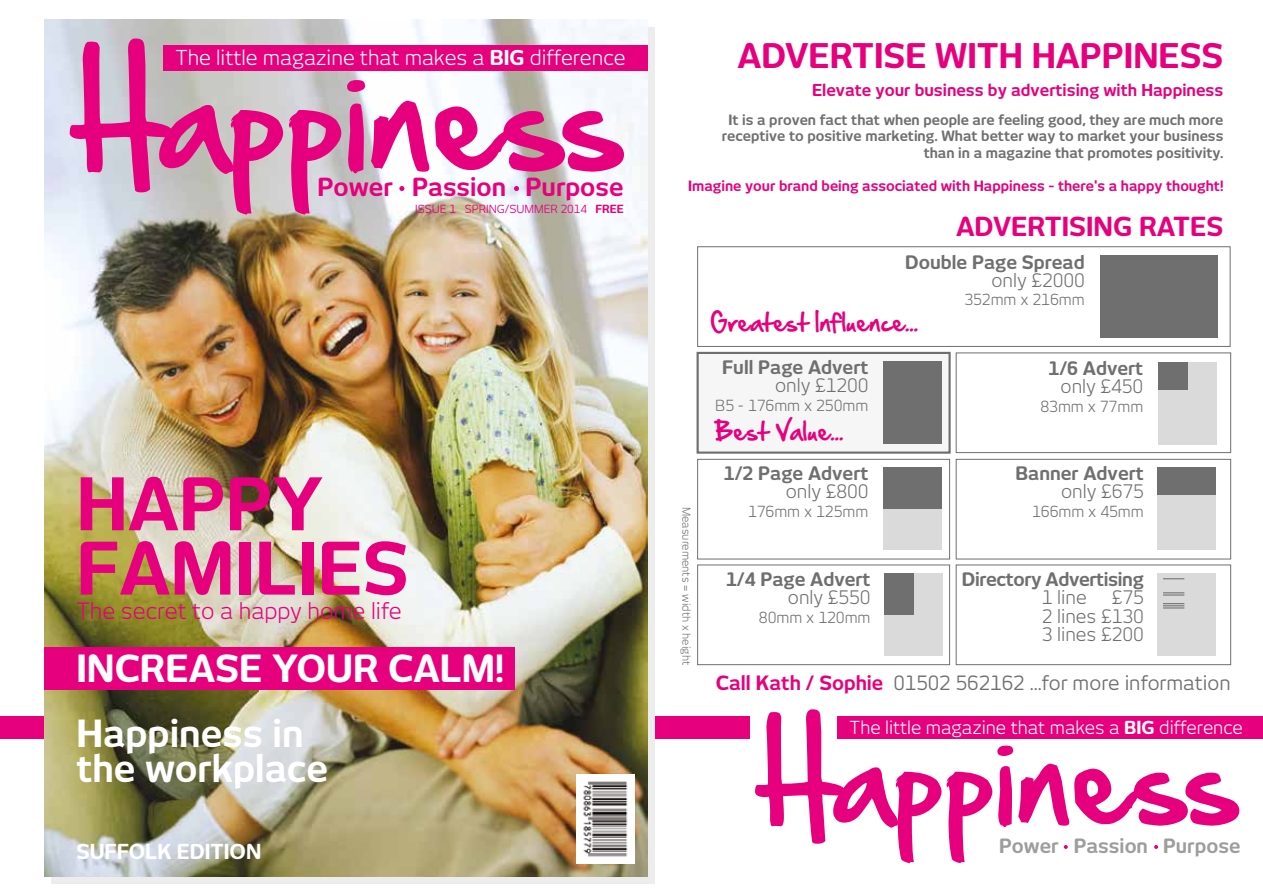
<style>
.page{position:relative;width:1263px;height:893px;background:#fff}
.page>*{position:absolute;margin:0;border:0;box-sizing:border-box;transform-origin:0 0}
.t1{font:117.75px "Hand Of Sean";color:#e6007d}
.t2{font:102.75px "Hand Of Sean";color:#e6007d}
.t3{font:700 71.1px/64.3px "New June";color:#e6007d}
.t4{font:700 36.9px/64.9px "New June";color:#fff}
.t5{font:700 33.45px "New June";color:#e6007d}
.t6{font:700 25.95px "New June";color:#e6007d}
.t7{font:700 24.6px "New June";color:#e6007d}
.t8{font:22.2px "New June";color:#e6007d}
.t9{font:21.6px "Hand Of Sean";color:#e6007d}
.t10{font:700 20.4px "New June";color:#fff}
.t11{font:20.25px "New June";color:#fff}
.t12{font:19.5px "New June";color:#706f6f}
.t13{font:700 19.5px "New June";color:#9d9d9c}
.t14{font:18.3px/18.3px "New June";color:#706f6f;text-align:justify}
.t15{font:700 18.3px "New June";color:#706f6f}
.t16{font:700 18.3px "New June";letter-spacing:-.02em;color:#706f6f}
.t17{font:17.7px "New June";color:#fff}
.t18{font:700 16.2px "New June";color:#e6007d}
.t19{font:15.15px "New June";color:#706f6f}
.t20{font:700 14.1px/16.8px "New June";color:#706f6f;text-align:right}
.t21{font:700 14.1px "New June";color:#e6007d}
.t22{font:11.1px "New June";color:#e6007d}
.t23{font:10.8px "New June";color:#706f6f}
.s1{font-weight:700}
.s2{font-weight:700;color:#e6007d}
</style>
<div class="page">
<div style="left:838px;top:716px;width:425px;height:22px;background:#e6007d"></div>
<div style="left:0;top:716px;width:749px;height:22px;background:#e6007d"></div>
<svg style="left:1064px;top:845px;width:4px;height:4px"></svg>
<svg style="left:1154px;top:845px;width:4px;height:4px"></svg>
<img style="left:44px;top:20px;width:604px;height:856px">
<div style="left:163px;top:45px;width:485px;height:26px;background:#e6007d"></div>
<svg style="left:399px;top:186px;width:5px;height:5px"></svg>
<svg style="left:514px;top:186px;width:5px;height:5px"></svg>
<div style="left:44px;top:647px;width:471px;height:43px;background:#e6007d"></div>
<div style="left:594px;top:202px;width:32px;height:13px;background:#fff"></div>
<img style="left:576px;top:774px;width:58px;height:90px">
<div style="left:698px;top:353px;width:251px;height:100px;background:#f6f6f6"></div>
<div style="left:696px;top:352px;width:255px;height:102px;border:2px solid #706f6f"></div>
<div style="left:884px;top:361px;width:58px;height:83px;background:#706f6f"></div>
<div style="left:884px;top:467px;width:58px;height:83px;background:#dadada"></div>
<div style="left:884px;top:467px;width:58px;height:41px;background:#706f6f"></div>
<div style="left:1157px;top:467px;width:58px;height:83px;background:#dadada"></div>
<div style="left:1157px;top:467px;width:58px;height:27px;background:#706f6f"></div>
<div style="left:1158px;top:362px;width:59px;height:83px;background:#dadada"></div>
<div style="left:1158px;top:362px;width:29px;height:28px;background:#706f6f"></div>
<div style="left:1157px;top:573px;width:58px;height:83px;background:#dadada"></div>
<div style="left:884px;top:573px;width:58px;height:83px;background:#dadada"></div>
<div style="left:884px;top:573px;width:29px;height:41px;background:#706f6f"></div>
<div style="left:1100px;top:255px;width:58px;height:83px;background:#706f6f"></div>
<div style="left:1159px;top:255px;width:59px;height:83px;background:#706f6f"></div>
<svg style="left:1163px;top:578px;width:21px;height:1px"></svg>
<svg style="left:1163px;top:592px;width:21px;height:1px"></svg>
<hr style="left:1163px;top:594px;width:21px;height:2px;background:#706f6f">
<svg style="left:1163px;top:603px;width:21px;height:5px"></svg>
<div style="left:697px;top:246px;width:533px;height:101px;border:1px solid #706f6f"></div>
<div style="left:956px;top:353px;width:275px;height:100px;border:1px solid #706f6f"></div>
<div style="left:697px;top:459px;width:253px;height:100px;border:1px solid #706f6f"></div>
<div style="left:956px;top:459px;width:275px;height:100px;border:1px solid #706f6f"></div>
<div style="left:697px;top:565px;width:253px;height:100px;border:1px solid #706f6f"></div>
<div style="left:956px;top:565px;width:275px;height:100px;border:1px solid #706f6f"></div>
<h1 class="t1" style="left:67px;top:15px;width:562px">Happiness</h1>
<h3 class="t11" style="left:175px;top:46px;width:452px">The little magazine that makes a <span class="s1">BIG</span> difference</h3>
<h3 class="t7" style="left:317px;top:173px;width:308px">Power Passion Purpose</h3>
<p class="t22" style="left:415px;top:202px;width:210px">ISSUE 1 SPRING/SUMMER 2014 <span class="s1">FREE</span></p>
<h3 class="t3" style="left:76px;top:471px;width:334px">HAPPY<br>FAMILIES</h3>
<h3 class="t8" style="left:76px;top:598px;width:327px">The secret to a happy home life</h3>
<h3 class="t4" style="left:76px;top:636px;width:429px">INCREASE YOUR CALM!<br>Happiness in</h3>
<h3 class="t4" style="left:76px;top:736px;width:253px">the workplace</h3>
<h3 class="t10" style="left:76px;top:840px;width:186px">SUFFOLK EDITION</h3>
<h3 class="t5" style="left:737px;top:36px;width:487px">ADVERTISE WITH HAPPINESS</h3>
<p class="t18" style="left:812px;top:80px;width:413px">Elevate your business by advertising with Happiness</p>
<p class="t20" style="left:722px;top:111px;width:503px">It is a proven fact that when people are feeling good, they are much more receptive to positive marketing. What better way to market your business than in a magazine that promotes positivity.</p>
<p class="t21" style="left:688px;top:177px;width:537px">Imagine your brand being associated with Happiness - there's a happy thought!</p>
<h3 class="t6" style="left:956px;top:211px;width:269px">ADVERTISING RATES</h3>
<p class="t15" style="left:905px;top:251px;width:181px">Double Page Spread</p>
<p class="t14" style="left:991px;top:271px;width:95px">only £2000</p>
<p class="t19" style="left:964px;top:291px;width:122px">352mm x 216mm</p>
<h3 class="t9" style="left:710px;top:303px;width:209px">Greatest Influence...</h3>
<p class="t23" style="left:693px;top:507px;width:160px;rotate:90deg">Measurements = width x height</p>
<p class="t15" style="left:722px;top:357px;width:148px">Full Page Advert</p>
<p class="t14" style="left:775px;top:376px;width:95px">only £1200</p>
<p class="t19" style="left:715px;top:396px;width:155px">B5 - 176mm x 250mm</p>
<h3 class="t9" style="left:715px;top:412px;width:130px">Best Value...</h3>
<p class="t15" style="left:724px;top:462px;width:146px">1/2 Page Advert</p>
<p class="t14" style="left:786px;top:482px;width:84px">only £800</p>
<p class="t19" style="left:748px;top:502px;width:122px">176mm x 125mm</p>
<p class="t15" style="left:726px;top:568px;width:146px">1/4 Page Advert</p>
<p class="t14" style="left:788px;top:588px;width:84px">only £550</p>
<p class="t19" style="left:759px;top:608px;width:113px">80mm x 120mm</p>
<p class="t15" style="left:1048px;top:357px;width:96px">1/6 Advert</p>
<p class="t14" style="left:1061px;top:377px;width:84px">only £450</p>
<p class="t19" style="left:1040px;top:397px;width:104px">83mm x 77mm</p>
<p class="t15" style="left:1015px;top:462px;width:130px">Banner Advert</p>
<p class="t14" style="left:1061px;top:482px;width:84px">only £675</p>
<p class="t19" style="left:1032px;top:502px;width:113px">166mm x 45mm</p>
<p class="t16" style="left:962px;top:568px;width:183px">Directory Advertising</p>
<p class="t14" style="left:1042px;top:588px;width:46px">1 line</p>
<p class="t14" style="left:1042px;top:588px;width:104px;text-indent:70px">£75<br>2 lines £130<br>3 lines £200</p>
<h3 class="t12" style="left:716px;top:671px;width:516px"><span class="s2">Call Kath / Sophie</span> 01502 562162 ...for more information</h3>
<h2 class="t2" style="left:752px;top:689px;width:491px">Happiness</h2>
<p class="t17" style="left:850px;top:717px;width:395px">The little magazine that makes a <span class="s1">BIG</span> difference</p>
<h3 class="t13" style="left:999px;top:835px;width:243px">Power Passion Purpose</h3>
</div>
